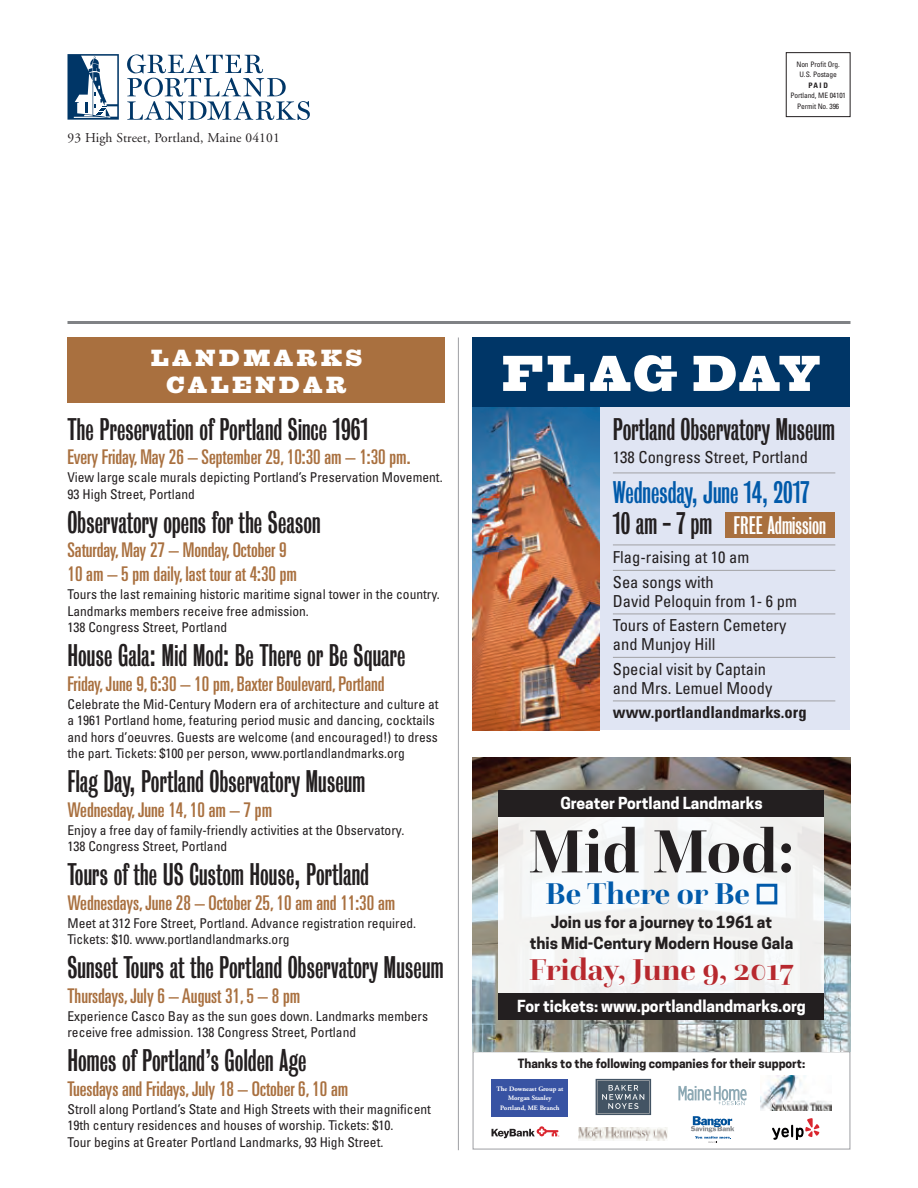
<style>
.page{position:relative;width:918px;height:1188px;background:#fff}
.page>*{position:absolute;margin:0;border:0;box-sizing:border-box;transform-origin:0 0}
.t1{font:700 63.45px "Questa Grande";color:#231f20}
.t2{font:50.1px "Giza Five Five";letter-spacing:.055em;color:#fff}
.t3{font:700 31.35px "Questa Grande";color:#b7282e}
.t4{font:700 31.35px "Questa Grande";color:#015aaa}
.t5{font:28.5px "Bureau Grotesque One Three";letter-spacing:.005em;color:#231f20}
.t6{font:28.5px "Bureau Grotesque One Three";color:#015aaa}
.t7{font:23.25px/26.2px "Giza Five Five";letter-spacing:.165em;color:#fff;text-align:center}
.t8{font:23.1px "Bureau Grotesque One Three";color:#fff}
.t9{font:ultra-condensed 20.25px/24px "Univers";color:#a9703f}
.t10{font:condensed 16.5px/24.8px "Univers";color:#231f20}
.t11{font:700 condensed 16.5px "Univers";color:#231f20}
.t12{font:700 15.6px "Cooper Hewitt";color:#fff}
.t13{font:700 15.6px/20.5px "Cooper Hewitt";color:#231f20;text-align:center}
.t14{font:condensed 13.5px/16.5px "Univers";color:#231f20}
.t15{font:13.5px "Adobe Garamond";letter-spacing:.01em;color:#231f20}
.t16{font:700 12px "Cooper Hewitt";color:#231f20}
.t17{font:condensed 7.5px/10.5px "Univers";letter-spacing:-.015em;color:#231f20;text-align:center}
.t18{font:700 condensed 7.5px "Univers";color:#231f20}
.t19{font:700 6.75px/9.8px "Adobe Garamond";color:#fff;text-align:center}
</style>
<div class="page">
<div style="left:472px;top:1051px;width:378px;height:99px;border:1px solid #a8a9ad"></div>
<hr style="left:68px;top:321px;width:782px;height:3px;background:#808285">
<div style="left:786px;top:52px;width:64px;height:65px;border:1px solid #231f20"></div>
<svg style="left:68px;top:54px;width:51px;height:66px"></svg>
<svg style="left:127px;top:54px;width:183px;height:66px"></svg>
<div style="left:472px;top:338px;width:378px;height:392px;background:#e0e5f3"></div>
<img style="left:472px;top:758px;width:378px;height:293px">
<div style="left:68px;top:338px;width:378px;height:65px;background:#a9703f"></div>
<hr style="left:613px;top:472px;width:222px;height:1px;background:#a8a9ad">
<hr style="left:613px;top:544px;width:222px;height:1px;background:#a8a9ad">
<hr style="left:613px;top:570px;width:222px;height:1px;background:#a8a9ad">
<hr style="left:613px;top:613px;width:222px;height:1px;background:#a8a9ad">
<hr style="left:613px;top:657px;width:222px;height:1px;background:#a8a9ad">
<hr style="left:613px;top:700px;width:222px;height:1px;background:#a8a9ad">
<svg style="left:596px;top:1079px;width:55px;height:36px;background:#5c6a78"></svg>
<img style="left:760px;top:1075px;width:71px;height:35px">
<svg style="left:678px;top:1086px;width:69px;height:19px"></svg>
<svg style="left:772px;top:1118px;width:48px;height:22px"></svg>
<svg style="left:492px;top:1126px;width:67px;height:12px"></svg>
<svg style="left:691px;top:1116px;width:43px;height:27px"></svg>
<img style="left:579px;top:1128px;width:89px;height:12px">
<img style="left:472px;top:407px;width:128px;height:324px">
<div style="left:472px;top:338px;width:378px;height:69px;background:#003667"></div>
<div style="left:725px;top:512px;width:110px;height:26px;background:#a9703f"></div>
<div style="left:499px;top:817px;width:325px;height:187px;background:#f4f4f4"></div>
<div style="left:757px;top:884px;width:20px;height:20px;border:3px solid #015aaa"></div>
<div style="left:499px;top:790px;width:325px;height:27px;background:#231f20"></div>
<div style="left:499px;top:993px;width:325px;height:27px;background:#231f20"></div>
<hr style="left:458px;top:338px;width:1px;height:812px;background:#a8a9ad">
<div style="left:492px;top:1079px;width:76px;height:37px;background:#3853a3"></div>
<p class="t15" style="left:68px;top:130px;width:214px">93 High Street, Portland, Maine 04101</p>
<p class="t17" style="left:796px;top:59px;width:45px">Non Profit Org.<br>U. S. Postage</p>
<p class="t18" style="left:808px;top:80px;width:21px">P A I D</p>
<p class="t17" style="left:790px;top:90px;width:57px">Portland, ME 04101<br>Permit No. 396</p>
<h3 class="t7" style="left:151px;top:345px;width:212px">LANDMARKS<br>CALENDAR</h3>
<h3 class="t5" style="left:68px;top:413px;width:303px">The Preservation of Portland Since 1961</h3>
<h3 class="t9" style="left:68px;top:445px;width:345px">Every Friday, May 26 – September 29, 10:30 am – 1:30 pm.</h3>
<p class="t14" style="left:68px;top:469px;width:377px">View large scale murals depicting Portland’s Preservation Movement.<br>93 High Street, Portland</p>
<h3 class="t5" style="left:68px;top:506px;width:255px">Observatory opens for the Season</h3>
<h3 class="t9" style="left:68px;top:538px;width:231px">Saturday, May 27 – Monday, October 9<br>10 am – 5 pm daily, last tour at 4:30 pm</h3>
<p class="t14" style="left:68px;top:586px;width:374px">Tours the last remaining historic maritime signal tower in the country.<br>Landmarks members receive free admission.<br>138 Congress Street, Portland</p>
<h3 class="t5" style="left:68px;top:639px;width:340px">House Gala: Mid Mod: Be There or Be Square</h3>
<h3 class="t9" style="left:68px;top:671px;width:319px">Friday, June 9, 6:30 – 10 pm, Baxter Boulevard, Portland</h3>
<p class="t14" style="left:68px;top:695px;width:373px">Celebrate the Mid-Century Modern era of architecture and culture at a 1961 Portland home, featuring period music and dancing, cocktails and hors d’oeuvres. Guests are welcome (and encouraged!) to dress the part. Tickets: $100 per person, www.portlandlandmarks.org</p>
<h3 class="t5" style="left:68px;top:765px;width:299px">Flag Day, Portland Observatory Museum</h3>
<h3 class="t9" style="left:68px;top:797px;width:206px">Wednesday, June 14, 10 am – 7 pm</h3>
<p class="t14" style="left:68px;top:821px;width:338px">Enjoy a free day of family-friendly activities at the Observatory.<br>138 Congress Street, Portland</p>
<h3 class="t5" style="left:68px;top:858px;width:303px">Tours of the US Custom House, Portland</h3>
<h3 class="t9" style="left:68px;top:890px;width:329px">Wednesdays, June 28 – October 25, 10 am and 11:30 am</h3>
<p class="t14" style="left:68px;top:914px;width:350px">Meet at 312 Fore Street, Portland. Advance registration required.<br>Tickets: $10. www.portlandlandmarks.org</p>
<h3 class="t5" style="left:68px;top:951px;width:377px">Sunset Tours at the Portland Observatory Museum</h3>
<h3 class="t9" style="left:68px;top:983px;width:234px">Thursdays, July 6 – August 31, 5 – 8 pm</h3>
<p class="t14" style="left:68px;top:1007px;width:362px">Experience Casco Bay as the sun goes down. Landmarks members receive free admission. 138 Congress Street, Portland</p>
<h3 class="t5" style="left:68px;top:1044px;width:241px">Homes of Portland’s Golden Age</h3>
<h3 class="t9" style="left:68px;top:1076px;width:282px">Tuesdays and Fridays, July 18 – October 6, 10 am</h3>
<p class="t14" style="left:68px;top:1100px;width:365px">Stroll along Portland’s State and High Streets with their magnificent<br>19th century residences and houses of worship. Tickets: $10.<br>Tour begins at Greater Portland Landmarks, 93 High Street.</p>
<h2 class="t2" style="left:502px;top:343px;width:319px">FLAG DAY</h2>
<h3 class="t5" style="left:613px;top:414px;width:223px">Portland Observatory Museum</h3>
<p class="t10" style="left:613px;top:445px;width:197px">138 Congress Street, Portland</p>
<h3 class="t6" style="left:613px;top:477px;width:198px">Wednesday, June 14, 2017</h3>
<h3 class="t5" style="left:613px;top:507px;width:101px">10 am - 7 pm</h3>
<p class="t10" style="left:613px;top:544px;width:138px">Flag-raising at 10 am<br>Sea songs with</p>
<p class="t10" style="left:613px;top:588px;width:186px">David Peloquin from 1- 6 pm<br>Tours of Eastern Cemetery</p>
<p class="t10" style="left:613px;top:631px;width:155px">and Munjoy Hill<br>Special visit by Captain</p>
<p class="t10" style="left:613px;top:675px;width:161px">and Mrs. Lemuel Moody</p>
<p class="t11" style="left:613px;top:702px;width:195px">www.portlandlandmarks.org</p>
<h3 class="t8" style="left:734px;top:513px;width:94px">FREE Admission</h3>
<p class="t12" style="left:560px;top:794px;width:204px">Greater Portland Landmarks</p>
<h1 class="t1" style="left:529px;top:812px;width:267px">Mid Mod:</h1>
<h3 class="t4" style="left:546px;top:875px;width:206px">Be There or Be</h3>
<p class="t13" style="left:530px;top:912px;width:265px">Join us for a journey to 1961 at<br>this Mid-Century Modern House Gala</p>
<h3 class="t3" style="left:529px;top:950px;width:266px">Friday, June 9, 2017</h3>
<p class="t12" style="left:517px;top:997px;width:290px">For tickets: www.portlandlandmarks.org</p>
<p class="t16" style="left:518px;top:1057px;width:289px">Thanks to the following companies for their support:</p>
<p class="t19" style="left:497px;top:1084px;width:68px">The Downeast Group at<br>Morgan Stanley<br>Portland, ME Branch</p>
</div>
